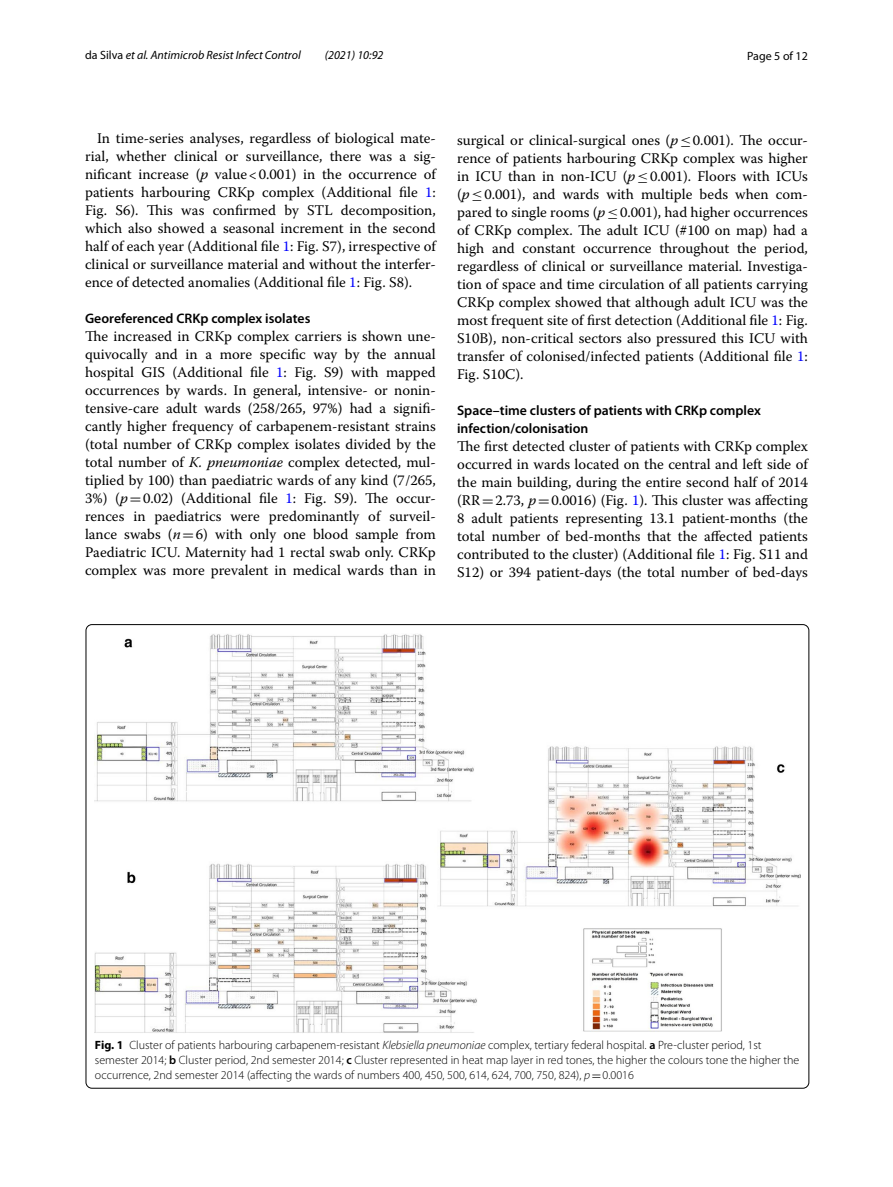
<style>
.page{position:relative;width:893px;height:1187px;background:#fff}
.page>*{position:absolute;margin:0;border:0;box-sizing:border-box;transform-origin:0 0}
.t1{font:14.7px/18px "Warnock Pro";color:#000;text-align:justify}
.t2{font:600 13.8px/18px "Myriad Pro";color:#000}
.t3{font:300 12px/15px "Myriad Pro";color:#000}
.t4{font:italic 12px "Myriad Pro";color:#000}
.t5{font:12px "Myriad Pro";color:#000}
.s1{font-style:normal}
.s2{font-style:italic}
.s3{color:#00f}
.s4{font-family:"MTSY"}
.s5{font-weight:700}
.s6{font-weight:600}
.s7{font-family:"MTSY";font-weight:400}
</style>
<div class="page">
<img style="left:95px;top:634px;width:705px;height:399px">
<p class="t4" style="left:85px;top:48px;width:217px"><span class="s1">da Silva</span> et al. Antimicrob Resist Infect Control</p>
<p class="t4" style="left:325px;top:48px;width:60px">(2021) 10:92</p>
<p class="t5" style="left:747px;top:48px;width:62px">Page 5 of 12</p>
<p class="t1" style="left:85px;top:128px;width:352px;text-indent:12px">In time-series analyses, regardless of biological mate&shy;rial, whether clinical or surveillance, there was a sig&shy;nificant increase (<span class="s2">p</span> value&lt;0.001) in the occurrence of patients harbouring CRKp complex (Additional file <span class="s3">1</span>:<br>Fig. S6). This was confirmed by STL decomposition, which also showed a seasonal increment in the second half of each year (Additional file <span class="s3">1</span>: Fig. S7), irrespective of clinical or surveillance material and without the interfer&shy;ence of detected anomalies (Additional file <span class="s3">1</span>: Fig. S8).</p>
<p class="t2" style="left:85px;top:309px;width:227px">Georeferenced CRKp complex isolates</p>
<p class="t1" style="left:85px;top:326px;width:352px">The increased in CRKp complex carriers is shown une&shy;quivocally and in a more specific way by the annual hospital GIS (Additional file <span class="s3">1</span>: Fig. S9) with mapped occurrences by wards. In general, intensive- or nonin&shy;tensive-care adult wards (258/265, 97%) had a signifi&shy;cantly higher frequency of carbapenem-resistant strains (total number of CRKp complex isolates divided by the total number of <span class="s2">K. pneumoniae</span> complex detected, mul&shy;tiplied by 100) than paediatric wards of any kind (7/265, 3%) (<span class="s2">p</span><span class="s4">=</span>0.02) (Additional file <span class="s3">1</span>: Fig. S9). The occur&shy;rences in paediatrics were predominantly of surveil&shy;lance swabs (<span class="s2">n</span><span class="s4">=</span>6) with only one blood sample from Paediatric ICU. Maternity had 1 rectal swab only. CRKp complex was more prevalent in medical wards than in</p>
<p class="t1" style="left:457px;top:130px;width:352px">surgical or clinical-surgical ones (<span class="s2">p</span><span class="s4">≤</span>0.001). The occur&shy;rence of patients harbouring CRKp complex was higher in ICU than in non-ICU (<span class="s2">p</span><span class="s4">≤</span>0.001). Floors with ICUs (<span class="s2">p</span><span class="s4">≤</span>0.001), and wards with multiple beds when com&shy;pared to single rooms (<span class="s2">p</span><span class="s4">≤</span>0.001), had higher occurrences of CRKp complex. The adult ICU (#100 on map) had a high and constant occurrence throughout the period, regardless of clinical or surveillance material. Investiga&shy;tion of space and time circulation of all patients carrying CRKp complex showed that although adult ICU was the most frequent site of first detection (Additional file <span class="s3">1</span>: Fig.<br>S10B), non-critical sectors also pressured this ICU with transfer of colonised/infected patients (Additional file <span class="s3">1</span>:<br>Fig. S10C).</p>
<p class="t2" style="left:457px;top:401px;width:305px">Space–time clusters of patients with CRKp complex infection/colonisation</p>
<p class="t1" style="left:457px;top:437px;width:352px">The first detected cluster of patients with CRKp complex occurred in wards located on the central and left side of the main building, during the entire second half of 2014 (RR<span class="s4">=</span>2.73, <span class="s2">p</span><span class="s4">=</span>0.0016) (Fig. <span class="s3">1</span>). This cluster was affecting 8 adult patients representing 13.1 patient-months (the total number of bed-months that the affected patients contributed to the cluster) (Additional file <span class="s3">1</span>: Fig. S11 and S12) or 394 patient-days (the total number of bed-days</p>
<p class="t3" style="left:95px;top:1037px;width:706px"><span class="s5">Fig. 1</span> Cluster of patients harbouring carbapenem-resistant <span class="s2">Klebsiella pneumoniae</span> complex, tertiary federal hospital. <span class="s6">a</span> Pre-cluster period, 1st semester 2014; <span class="s6">b</span> Cluster period, 2nd semester 2014; <span class="s6">c</span> Cluster represented in heat map layer in red tones, the higher the colours tone the higher the occurrence, 2nd semester 2014 (affecting the wards of numbers 400, 450, 500, 614, 624, 700, 750, 824), <span class="s2">p</span><span class="s7">=</span>0.0016</p>
</div>
